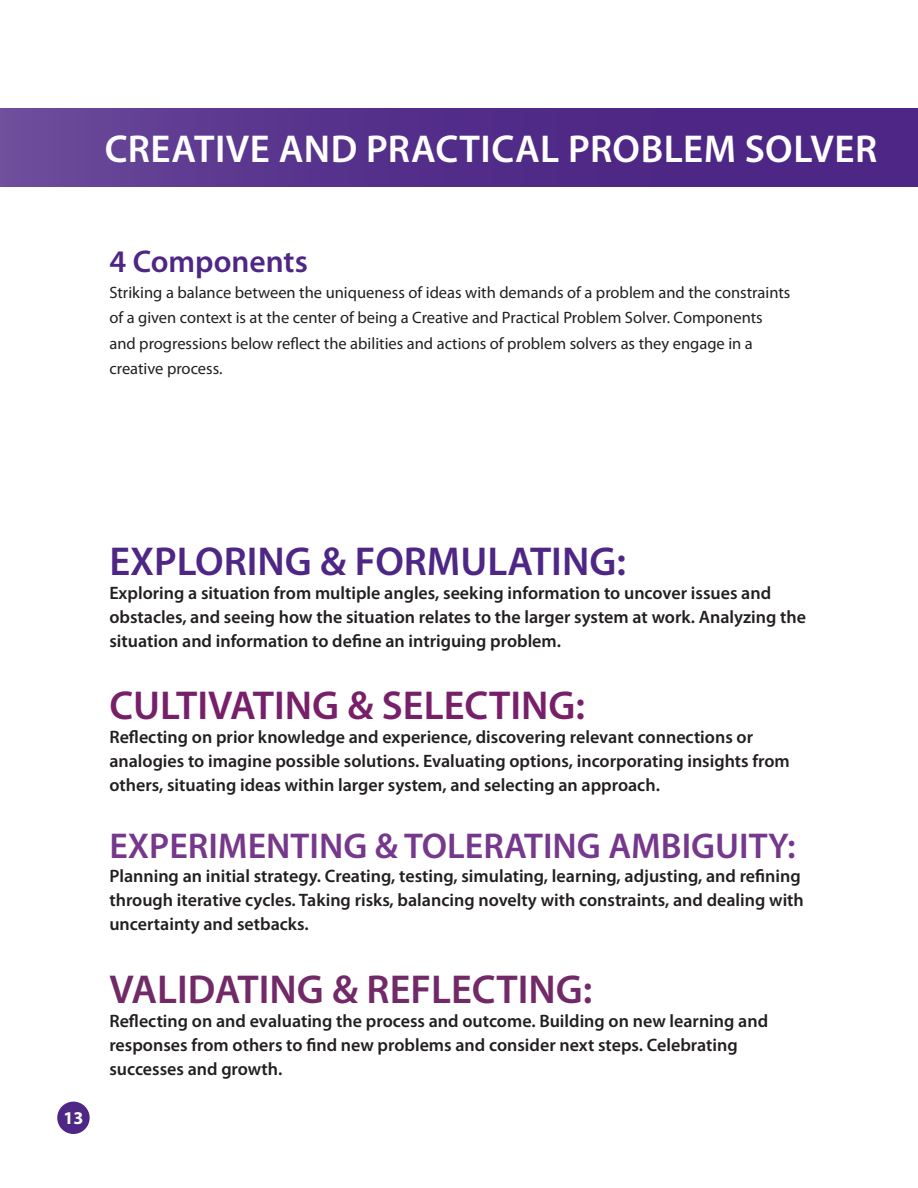
<style>
.page{position:relative;width:918px;height:1188px;background:#fff}
.page>*{position:absolute;margin:0;border:0;box-sizing:border-box;transform-origin:0 0}
.t1{font:600 40.5px "Myriad Pro";color:#4e2786}
.t2{font:600 40.5px "Myriad Pro";color:#771f69}
.t3{font:600 40.5px "Myriad Pro";color:#722967}
.t4{font:600 39px "Myriad Pro";letter-spacing:.01em;color:#fff}
.t5{font:600 36px "Myriad Pro";color:#75388c}
.t6{font:600 31.5px "Myriad Pro";color:#4e2786}
.t7{font:600 18px/24px "Myriad Pro";color:#231f20}
.t8{font:700 18px "Myriad Pro";color:#fff}
.t9{font:16.5px/25.5px "Myriad Pro";color:#231f20}
</style>
<div class="page">
<div style="left:0;top:108px;width:918px;height:79px;background:linear-gradient(to right,#664496,#471f81)"></div>
<div style="left:57px;top:1102px;width:33px;height:32px;background:#4e2786;border-radius:50%"></div>
<p class="t4" style="left:105px;top:124px;width:774px">CREATIVE AND PRACTICAL PROBLEM SOLVER</p>
<p class="t6" style="left:109px;top:242px;width:200px">4 Components</p>
<p class="t9" style="left:109px;top:279px;width:683px">Striking a balance between the uniqueness of ideas with demands of a problem and the constraints of a given context is at the center of being a Creative and Practical Problem Solver. Components and progressions below reflect the abilities and actions of problem solvers as they engage in a creative process.</p>
<p class="t8" style="left:63px;top:1106px;width:21px">13</p>
<p class="t1" style="left:109px;top:535px;width:518px">EXPLORING &amp; FORMULATING:</p>
<p class="t7" style="left:109px;top:580px;width:698px">Exploring a situation from multiple angles, seeking information to uncover issues and obstacles, and seeing how the situation relates to the larger system at work. Analyzing the situation and information to define an intriguing problem.</p>
<p class="t2" style="left:109px;top:680px;width:477px">CULTIVATING &amp; SELECTING:</p>
<p class="t7" style="left:109px;top:725px;width:682px">Reflecting on prior knowledge and experience, discovering relevant connections or analogies to imagine possible solutions. Evaluating options, incorporating insights from others, situating ideas within larger system, and selecting an approach.</p>
<p class="t5" style="left:109px;top:824px;width:688px">EXPERIMENTING &amp; TOLERATING AMBIGUITY:</p>
<p class="t7" style="left:109px;top:864px;width:696px">Planning an initial strategy. Creating, testing, simulating, learning, adjusting, and refining through iterative cycles. Taking risks, balancing novelty with constraints, and dealing with uncertainty and setbacks.</p>
<p class="t3" style="left:109px;top:964px;width:485px">VALIDATING &amp; REFLECTING:</p>
<p class="t7" style="left:109px;top:1009px;width:660px">Reflecting on and evaluating the process and outcome. Building on new learning and responses from others to find new problems and consider next steps. Celebrating successes and growth.</p>
</div>
